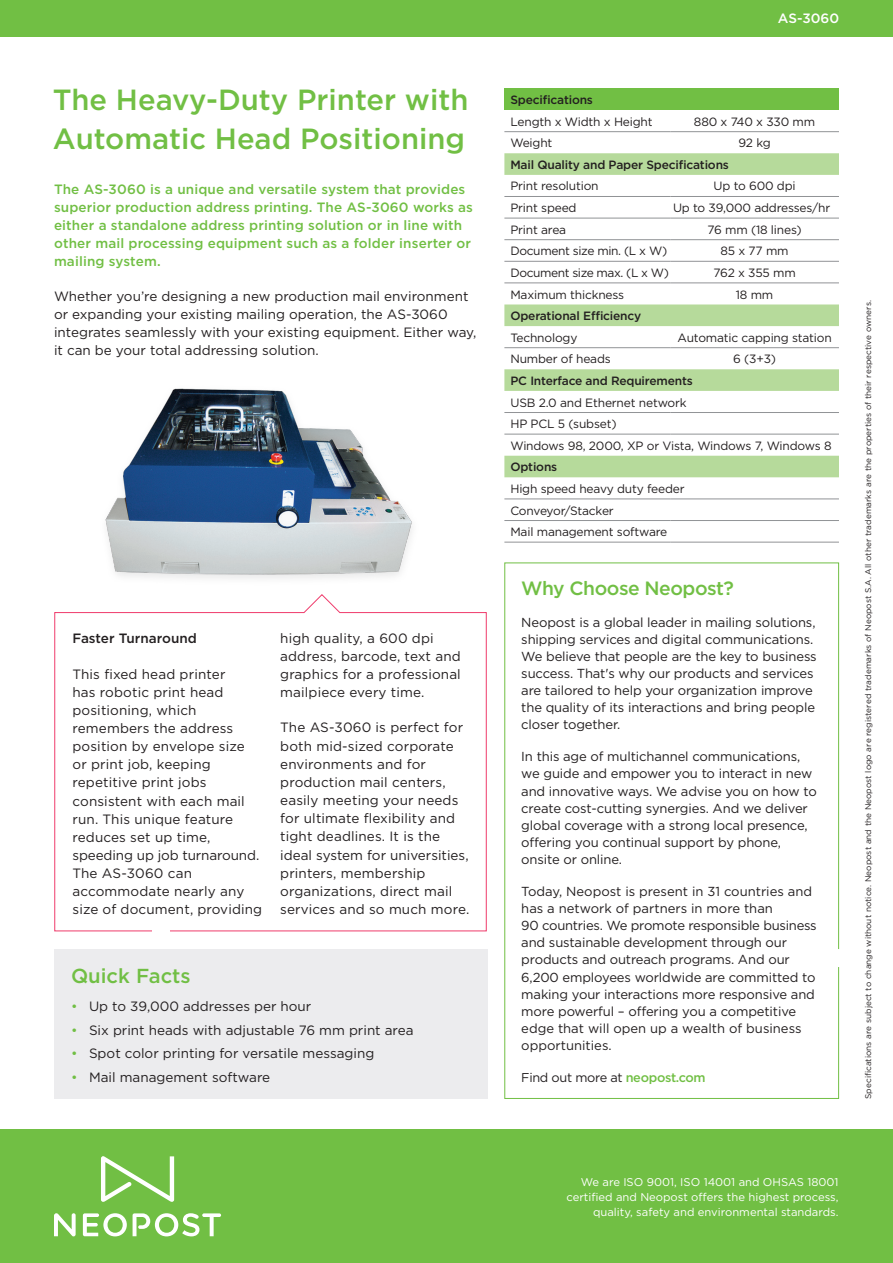
<style>
.page{position:relative;width:893px;height:1263px;background:#fff}
.page>*{position:absolute;margin:0;border:0;box-sizing:border-box;transform-origin:0 0}
.t1{font:500 29.1px/38.8px "Gotham";color:#71bf44}
.t2{font:500 20.25px "Gotham";color:#71bf44}
.t3{font:500 19.2px "Gotham";letter-spacing:-.025em;color:#71bf44}
.t4{font:13.5px/18.1px "Gotham";letter-spacing:.005em;color:#231f20}
.t5{font:500 13.5px/18px "Gotham";letter-spacing:.01em;color:#71bf44}
.t6{font:500 13.5px "Gotham";color:#231f20}
.t7{font:500 13.5px "Gotham";color:#fff}
.t8{font:13.05px/17.1px "Gotham";letter-spacing:-.01em;color:#231f20}
.t9{font:12.75px "Gotham";letter-spacing:-.025em;color:#231f20}
.t10{font:12px/21.6px "Gotham";letter-spacing:-.015em;color:#231f20}
.t11{font:500 12px "Gotham";letter-spacing:-.015em;color:#231f20}
.t12{font:12px "Gotham";letter-spacing:-.035em;color:#231f20}
.t13{font:11.25px/15px "Gotham";color:#fff;text-align:right}
.t14{font:8.25px "Gotham";color:#231f20}
.s1{color:#71bf44}
.s2{font-weight:500;color:#71bf44}
</style>
<div class="page">
<div style="left:0;top:0;width:893px;height:36px;background:#71bf44"></div>
<div style="left:0;top:1129px;width:893px;height:134px;background:#71bf44"></div>
<svg style="left:83px;top:1213px;width:44px;height:23px"></svg>
<svg style="left:133px;top:1213px;width:88px;height:23px"></svg>
<svg style="left:54px;top:1213px;width:22px;height:23px"></svg>
<svg style="left:101px;top:1156px;width:73px;height:46px"></svg>
<div style="left:504px;top:88px;width:335px;height:22px;background:#71bf44"></div>
<svg style="left:504px;top:153px;width:335px;height:324px"></svg>
<hr style="left:504px;top:131px;width:166px;height:1px;background:#919396">
<hr style="left:670px;top:131px;width:169px;height:1px;background:#919396">
<hr style="left:504px;top:196px;width:166px;height:1px;background:#919396">
<hr style="left:670px;top:196px;width:169px;height:1px;background:#919396">
<hr style="left:504px;top:218px;width:166px;height:1px;background:#919396">
<hr style="left:670px;top:218px;width:169px;height:1px;background:#919396">
<hr style="left:504px;top:239px;width:166px;height:1px;background:#919396">
<hr style="left:670px;top:239px;width:169px;height:1px;background:#919396">
<hr style="left:504px;top:261px;width:166px;height:1px;background:#919396">
<hr style="left:670px;top:261px;width:169px;height:1px;background:#919396">
<hr style="left:504px;top:282px;width:166px;height:1px;background:#919396">
<hr style="left:670px;top:282px;width:169px;height:1px;background:#919396">
<hr style="left:504px;top:347px;width:166px;height:1px;background:#919396">
<hr style="left:670px;top:347px;width:169px;height:1px;background:#919396">
<hr style="left:504px;top:412px;width:166px;height:1px;background:#919396">
<hr style="left:670px;top:412px;width:169px;height:1px;background:#919396">
<hr style="left:504px;top:434px;width:166px;height:1px;background:#919396">
<hr style="left:670px;top:434px;width:169px;height:1px;background:#919396">
<hr style="left:504px;top:498px;width:166px;height:1px;background:#919396">
<hr style="left:670px;top:498px;width:169px;height:1px;background:#919396">
<hr style="left:504px;top:520px;width:166px;height:1px;background:#919396">
<hr style="left:670px;top:520px;width:169px;height:1px;background:#919396">
<hr style="left:504px;top:542px;width:166px;height:1px;background:#919396">
<hr style="left:670px;top:542px;width:169px;height:1px;background:#919396">
<img style="left:105px;top:388px;width:307px;height:191px">
<svg style="left:504px;top:562px;width:335px;height:537px"></svg>
<div style="left:54px;top:949px;width:433px;height:150px;background:#ececee"></div>
<svg style="left:54px;top:594px;width:433px;height:338px"></svg>
<h1 class="t1" style="left:53px;top:80px;width:417px">The Heavy-Duty Printer with<br>Automatic Head Positioning</h1>
<p class="t5" style="left:54px;top:180px;width:421px">The AS-3060 is a unique and versatile system that provides superior production address printing. The AS-3060 works as either a standalone address printing solution or in line with other mail processing equipment such as a folder inserter or mailing system.</p>
<p class="t4" style="left:54px;top:287px;width:424px">Whether you’re designing a new production mail environment or expanding your existing mailing operation, the AS-3060 integrates seamlessly with your existing equipment. Either way, it can be your total addressing solution.</p>
<p class="t6" style="left:73px;top:629px;width:126px">Faster Turnaround</p>
<p class="t4" style="left:73px;top:664px;width:191px">This fixed head printer<br>has robotic print head positioning, which remembers the address position by envelope size or print job, keeping repetitive print jobs consistent with each mail run. This unique feature reduces set up time, speeding up job turnaround.<br>The AS-3060 can accommodate nearly any size of document, providing</p>
<p class="t4" style="left:280px;top:628px;width:182px">high quality, a 600 dpi address, barcode, text and graphics for a professional mailpiece every time.</p>
<p class="t4" style="left:280px;top:718px;width:191px">The AS-3060 is perfect for both mid-sized corporate environments and for production mail centers, easily meeting your needs for ultimate flexibility and tight deadlines. It is the ideal system for universities, printers, membership organizations, direct mail services and so much more.</p>
<h2 class="t2" style="left:71px;top:962px;width:121px">Quick Facts</h2>
<p class="t4" style="left:71px;top:997px;width:242px"><span class="s1">•</span> Up to 39,000 addresses per hour</p>
<p class="t4" style="left:71px;top:1020px;width:344px"><span class="s1">•</span> Six print heads with adjustable 76 mm print area</p>
<p class="t4" style="left:71px;top:1044px;width:305px"><span class="s1">•</span> Spot color printing for versatile messaging</p>
<p class="t4" style="left:71px;top:1067px;width:201px"><span class="s1">•</span> Mail management software</p>
<p class="t7" style="left:778px;top:10px;width:63px">AS-3060</p>
<p class="t11" style="left:510px;top:92px;width:84px">Specifications</p>
<p class="t10" style="left:510px;top:110px;width:144px">Length x Width x Height</p>
<p class="t10" style="left:694px;top:110px;width:123px">880 x 740 x 330 mm</p>
<p class="t10" style="left:510px;top:132px;width:44px">Weight</p>
<p class="t10" style="left:738px;top:132px;width:34px">92 kg</p>
<p class="t11" style="left:510px;top:157px;width:220px">Mail Quality and Paper Specifications</p>
<p class="t10" style="left:510px;top:175px;width:90px">Print resolution</p>
<p class="t10" style="left:713px;top:175px;width:84px">Up to 600 dpi</p>
<p class="t10" style="left:510px;top:197px;width:68px">Print speed</p>
<p class="t10" style="left:673px;top:197px;width:159px">Up to 39,000 addresses/hr</p>
<p class="t10" style="left:510px;top:218px;width:57px">Print area</p>
<p class="t10" style="left:707px;top:218px;width:96px">76 mm (18 lines)</p>
<p class="t10" style="left:510px;top:240px;width:158px">Document size min. (L x W)</p>
<p class="t10" style="left:720px;top:240px;width:70px">85 x 77 mm</p>
<p class="t12" style="left:510px;top:265px;width:160px">Document size max. (L x W)</p>
<p class="t10" style="left:713px;top:262px;width:84px">762 x 355 mm</p>
<p class="t10" style="left:510px;top:283px;width:115px">Maximum thickness</p>
<p class="t10" style="left:736px;top:283px;width:39px">18 mm</p>
<p class="t11" style="left:510px;top:308px;width:132px">Operational Efficiency</p>
<p class="t10" style="left:510px;top:326px;width:69px">Technology</p>
<p class="t10" style="left:677px;top:326px;width:156px">Automatic capping station</p>
<p class="t10" style="left:510px;top:348px;width:102px">Number of heads</p>
<p class="t10" style="left:733px;top:348px;width:44px">6 (3+3)</p>
<p class="t11" style="left:510px;top:373px;width:184px">PC Interface and Requirements</p>
<p class="t10" style="left:510px;top:391px;width:323px">USB 2.0 and Ethernet network<br>HP PCL 5 (subset)<br>Windows 98, 2000, XP or Vista, Windows 7, Windows 8</p>
<p class="t11" style="left:510px;top:459px;width:48px">Options</p>
<p class="t10" style="left:510px;top:478px;width:176px">High speed heavy duty feeder<br>Conveyor/Stacker<br>Mail management software</p>
<h3 class="t3" style="left:521px;top:575px;width:214px">Why Choose Neopost?</h3>
<p class="t8" style="left:521px;top:613px;width:297px">Neopost is a global leader in mailing solutions, shipping services and digital communications.<br>We believe that people are the key to business success. That's why our products and services are tailored to help your organization improve the quality of its interactions and bring people closer together.</p>
<p class="t8" style="left:521px;top:748px;width:297px">In this age of multichannel communications, we guide and empower you to interact in new and innovative ways. We advise you on how to create cost-cutting synergies. And we deliver global coverage with a strong local presence, offering you continual support by phone, onsite or online.</p>
<p class="t8" style="left:521px;top:882px;width:297px">Today, Neopost is present in 31 countries and has a network of partners in more than<br>90 countries. We promote responsible business and sustainable development through our products and outreach programs. And our 6,200 employees worldwide are committed to making your interactions more responsive and more powerful – offering you a competitive edge that will open up a wealth of business opportunities.</p>
<p class="t9" style="left:521px;top:1069px;width:186px">Find out more at <span class="s2">neopost.com</span></p>
<p class="t14" style="left:863px;top:1099px;width:800px;rotate:-90deg">Specifications are subject to change without notice. Neopost and the Neopost logo are registered trademarks of Neopost S.A. All other trademarks are the properties of their respective owners.</p>
<p class="t13" style="left:566px;top:1174px;width:274px">We are ISO 9001, ISO 14001 and OHSAS 18001 certified and Neopost offers the highest process, quality, safety and environmental standards.</p>
</div>
